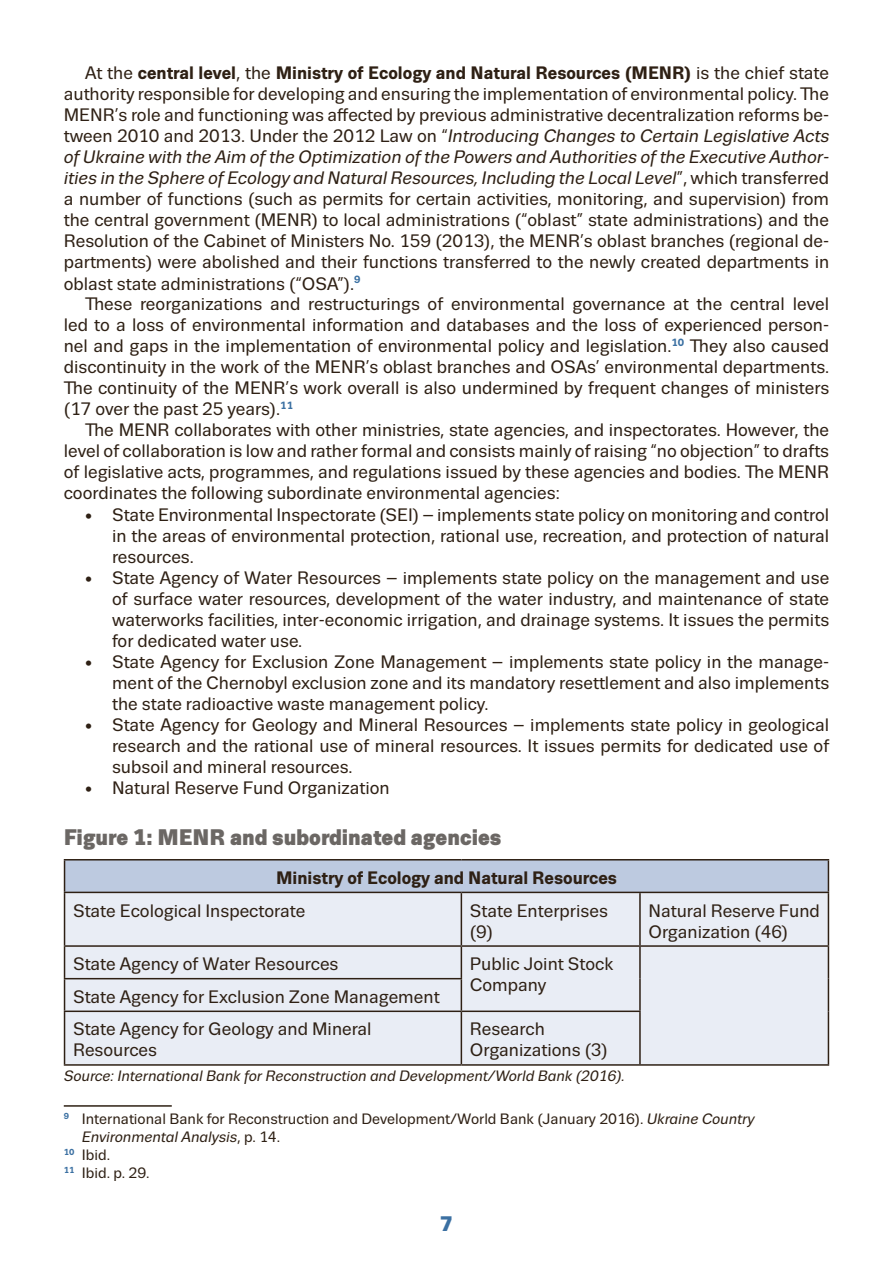
<style>
.page{position:relative;width:893px;height:1263px;background:#fff}
.page>*{position:absolute;margin:0;border:0;box-sizing:border-box;transform-origin:0 0}
.t1{font:900 22.5px "Trivia Sans";color:#6b6764}
.t2{font:900 21px "Trivia Sans";color:#3b70a2}
.t3{font:18px/21px "Trivia Sans";color:#2e2014;text-align:justify}
.t4{font:700 18px "Trivia Sans";color:#2e2014}
.t5{font:15px "Trivia Sans";color:#2e2014}
.t6{font:italic 15px "Trivia Sans";color:#2e2014}
.s1{font-weight:700}
.s2{font-style:italic}
.s3{font-style:normal}
</style>
<div class="page">
<div style="left:65px;top:860px;width:763px;height:32px;background:#bdcae0"></div>
<div style="left:65px;top:893px;width:763px;height:171px;background:#e9edf5"></div>
<hr style="left:64px;top:859px;width:397px;height:1px;background:#2e2014">
<hr style="left:64px;top:860px;width:1px;height:32px;background:#2e2014">
<hr style="left:461px;top:859px;width:179px;height:1px;background:#2e2014">
<hr style="left:640px;top:859px;width:189px;height:1px;background:#2e2014">
<hr style="left:828px;top:860px;width:1px;height:32px;background:#2e2014">
<hr style="left:64px;top:892px;width:397px;height:1px;background:#2e2014">
<hr style="left:64px;top:893px;width:1px;height:52px;background:#2e2014">
<hr style="left:461px;top:892px;width:179px;height:1px;background:#2e2014">
<hr style="left:461px;top:893px;width:1px;height:52px;background:#2e2014">
<hr style="left:640px;top:892px;width:189px;height:1px;background:#2e2014">
<hr style="left:639px;top:893px;width:2px;height:52px;background:#2e2014">
<hr style="left:828px;top:893px;width:1px;height:52px;background:#2e2014">
<hr style="left:64px;top:945px;width:397px;height:2px;background:#2e2014">
<hr style="left:64px;top:947px;width:1px;height:31px;background:#2e2014">
<hr style="left:461px;top:945px;width:179px;height:2px;background:#2e2014">
<hr style="left:461px;top:947px;width:1px;height:31px;background:#2e2014">
<hr style="left:640px;top:945px;width:189px;height:2px;background:#2e2014">
<hr style="left:639px;top:947px;width:2px;height:32px;background:#2e2014">
<hr style="left:828px;top:947px;width:1px;height:32px;background:#2e2014">
<hr style="left:64px;top:978px;width:398px;height:1px;background:#2e2014">
<hr style="left:64px;top:979px;width:1px;height:31px;background:#2e2014">
<hr style="left:461px;top:979px;width:1px;height:31px;background:#2e2014">
<hr style="left:639px;top:979px;width:2px;height:31px;background:#2e2014">
<hr style="left:828px;top:979px;width:1px;height:32px;background:#2e2014">
<hr style="left:64px;top:1010px;width:397px;height:2px;background:#2e2014">
<hr style="left:64px;top:1012px;width:1px;height:52px;background:#2e2014">
<hr style="left:461px;top:1010px;width:180px;height:2px;background:#2e2014">
<hr style="left:461px;top:1012px;width:1px;height:52px;background:#2e2014">
<hr style="left:639px;top:1012px;width:2px;height:52px;background:#2e2014">
<hr style="left:828px;top:1011px;width:1px;height:53px;background:#2e2014">
<hr style="left:64px;top:1064px;width:397px;height:2px;background:#2e2014">
<hr style="left:461px;top:1064px;width:179px;height:2px;background:#2e2014">
<hr style="left:640px;top:1064px;width:189px;height:2px;background:#2e2014">
<hr style="left:64px;top:1105px;width:108px;height:2px;background:#2e2014">
<p class="t3" style="left:64px;top:63px;width:767px;text-indent:21px">At the <span class="s1">central level</span>, the <span class="s1">Ministry of Ecology and Natural Resources (MENR)</span> is the chief state authority responsible for developing and ensuring the implementation of environmental policy. The MENR’s role and functioning was affected by previous administrative decentralization reforms be&shy;tween 2010 and 2013. Under the 2012 Law on “<span class="s2">Introducing Changes to Certain Legislative Acts of Ukraine with the Aim of the Optimization of the Powers and Authorities of the Executive Author&shy;ities in the Sphere of Ecology and Natural Resources, Including the Local Level</span>”, which transferred a number of functions (such as permits for certain activities, monitoring, and supervision) from the central government (MENR) to local administrations (“oblast” state administrations) and the Resolution of the Cabinet of Ministers No. 159 (2013), the MENR’s oblast branches (regional de&shy;partments) were abolished and their functions transferred to the newly created departments in oblast state administrations (“OSA”).<sup>9</sup></p>
<p class="t3" style="left:64px;top:294px;width:767px;text-indent:21px">These reorganizations and restructurings of environmental governance at the central level led to a loss of environmental information and databases and the loss of experienced person&shy;nel and gaps in the implementation of environmental policy and legislation.<sup>10</sup> They also caused discontinuity in the work of the MENR’s oblast branches and OSAs’ environmental departments.<br>The continuity of the MENR’s work overall is also undermined by frequent changes of ministers (17 over the past 25 years).<sup>11</sup></p>
<p class="t3" style="left:64px;top:420px;width:767px;text-indent:21px">The MENR collaborates with other ministries, state agencies, and inspectorates. However, the level of collaboration is low and rather formal and consists mainly of raising “no objection” to drafts of legislative acts, programmes, and regulations issued by these agencies and bodies. The MENR coordinates the following subordinate environmental agencies:</p>
<p class="t3" style="left:112px;top:504px;width:719px;text-indent:-27px">• State Environmental Inspectorate (SEI) – implements state policy on monitoring and control in the areas of environmental protection, rational use, recreation, and protection of natural resources.</p>
<p class="t3" style="left:112px;top:567px;width:719px;text-indent:-27px">• State Agency of Water Resources – implements state policy on the management and use of surface water resources, development of the water industry, and maintenance of state waterworks facilities, inter-economic irrigation, and drainage systems. It issues the permits for dedicated water use.</p>
<p class="t3" style="left:112px;top:651px;width:719px;text-indent:-27px">• State Agency for Exclusion Zone Management – implements state policy in the manage&shy;ment of the Chernobyl exclusion zone and its mandatory resettlement and also implements the state radioactive waste management policy.</p>
<p class="t3" style="left:112px;top:714px;width:719px;text-indent:-27px">• State Agency for Geology and Mineral Resources – implements state policy in geological research and the rational use of mineral resources. It issues permits for dedicated use of subsoil and mineral resources.</p>
<p class="t3" style="left:85px;top:777px;width:306px">• Natural Reserve Fund Organization</p>
<p class="t1" style="left:64px;top:824px;width:439px">Figure 1: MENR and subordinated agencies</p>
<p class="t4" style="left:276px;top:868px;width:342px">Ministry of Ecology and Natural Resources</p>
<p class="t3" style="left:73px;top:900px;width:234px">State Ecological Inspectorate</p>
<p class="t3" style="left:470px;top:900px;width:139px">State Enterprises (9)</p>
<p class="t3" style="left:648px;top:900px;width:173px">Natural Reserve Fund<br>Organization (46)</p>
<p class="t3" style="left:73px;top:954px;width:267px">State Agency of Water Resources</p>
<p class="t3" style="left:470px;top:954px;width:145px">Public Joint Stock<br>Company</p>
<p class="t3" style="left:73px;top:980px;width:368px;line-height:32.7px">State Agency for Exclusion Zone Management<br>State Agency for Geology and Mineral</p>
<p class="t3" style="left:73px;top:1040px;width:85px">Resources</p>
<p class="t3" style="left:470px;top:1019px;width:139px">Research<br>Organizations (3)</p>
<p class="t6" style="left:64px;top:1067px;width:563px">Source: International Bank for Reconstruction and Development/World Bank (2016).</p>
<p class="t5" style="left:64px;top:1111px;width:692px"><sup>9</sup> International Bank for Reconstruction and Development/World Bank (January 2016). <span class="s2">Ukraine Country</span></p>
<p class="t6" style="left:82px;top:1129px;width:200px">Environmental Analysis<span class="s3">, p. 14.</span></p>
<p class="t5" style="left:64px;top:1147px;width:48px"><sup>10</sup> Ibid.</p>
<p class="t5" style="left:64px;top:1165px;width:87px"><sup>11</sup> Ibid. p. 29.</p>
<p class="t2" style="left:440px;top:1211px;width:15px">7</p>
</div>
